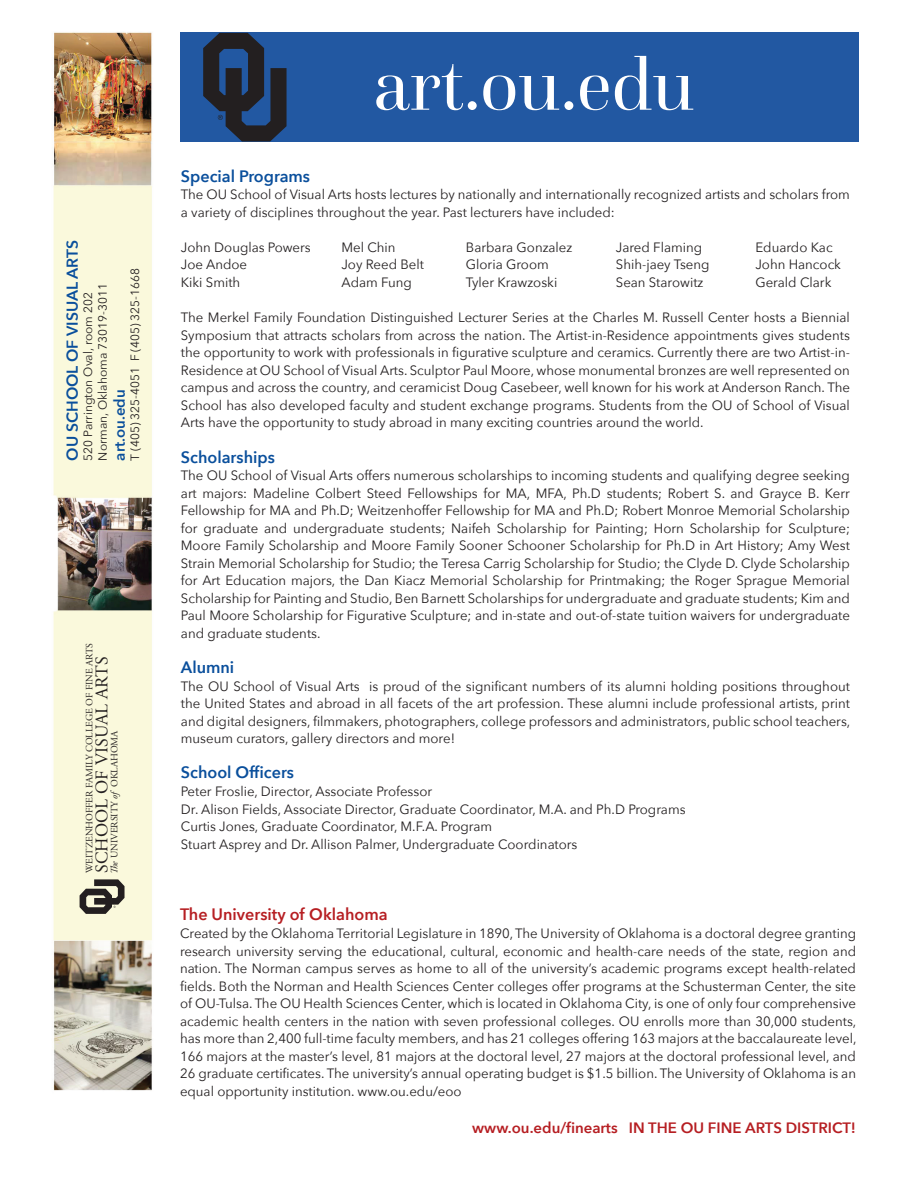
<style>
.page{position:relative;width:918px;height:1188px;background:#fff}
.page>*{position:absolute;margin:0;border:0;box-sizing:border-box;transform-origin:0 0}
.t1{font:75px "Questa Grande";color:#fff}
.t2{font:17.85px "Adobe Garamond Pro";letter-spacing:.01em;color:#231f20}
.t3{font:600 16.5px "Avenir Next";color:#0a4f9c}
.t4{font:600 16.5px "Avenir Next";color:#b61e22}
.t5{font:600 15.75px "Avenir Next";color:#0a4f9c}
.t6{font:600 15px "Avenir Next";color:#b61e22}
.t7{font:600 15px "Avenir Next";color:#0a4f9c}
.t8{font:13.5px/17.5px "Avenir Next";color:#231f20;text-align:justify}
.t9{font:12px/14.4px "Avenir Next";color:#231f20}
.t10{font:9.75px "Adobe Garamond Pro";color:#231f20}
.s1{font-style:italic}
</style>
<div class="page">
<img style="left:53px;top:32px;width:99px;height:1059px">
<div style="left:180px;top:33px;width:679px;height:109px;background:#2258a2"></div>
<svg style="left:203px;top:33px;width:84px;height:108px"></svg>
<svg style="left:80px;top:879px;width:45px;height:35px;background:#7e7b6f"></svg>
<p class="t5" style="left:59px;top:461px;width:222px;rotate:-90deg">OU SCHOOL OF VISUAL ARTS</p>
<p class="t9" style="left:127px;top:461px;width:194px;rotate:-90deg">T (405) 325-4051 F (405) 325-1668</p>
<p class="t9" style="left:80px;top:461px;width:179px;rotate:-90deg">520 Parrington Oval, room 202<br>Norman, Oklahoma 73019-3011</p>
<p class="t7" style="left:107px;top:461px;width:73px;rotate:-90deg">art.ou.edu</p>
<p class="t10" style="left:84px;top:873px;width:232px;rotate:-90deg">WEITZENHOFFER FAMILY COLLEGE OF FINE ARTS</p>
<h2 class="t2" style="left:91px;top:873px;width:219px;rotate:-90deg">SCHOOL OF VISUAL ARTS</h2>
<p class="t10" style="left:109px;top:874px;width:145px;rotate:-90deg"><span class="s1">The</span> UNIVERSITY <span class="s1">of</span> OKLAHOMA</p>
<h1 class="t1" style="left:374px;top:40px;width:322px">art.ou.edu</h1>
<p class="t3" style="left:181px;top:162px;width:131px">Special Programs</p>
<p class="t8" style="left:181px;top:185px;width:671px">The OU School of Visual Arts hosts lectures by nationally and internationally recognized artists and scholars from a variety of disciplines throughout the year. Past lecturers have included:</p>
<p class="t8" style="left:181px;top:238px;width:131px">John Douglas Powers</p>
<p class="t8" style="left:341px;top:238px;width:56px">Mel Chin</p>
<p class="t8" style="left:466px;top:238px;width:108px">Barbara Gonzalez</p>
<p class="t8" style="left:616px;top:238px;width:88px">Jared Flaming</p>
<p class="t8" style="left:755px;top:238px;width:79px">Eduardo Kac</p>
<p class="t8" style="left:181px;top:255px;width:68px">Joe Andoe</p>
<p class="t8" style="left:341px;top:255px;width:84px">Joy Reed Belt</p>
<p class="t8" style="left:466px;top:255px;width:84px">Gloria Groom</p>
<p class="t8" style="left:616px;top:255px;width:95px">Shih-jaey Tseng</p>
<p class="t8" style="left:755px;top:255px;width:87px">John Hancock</p>
<p class="t8" style="left:181px;top:273px;width:61px">Kiki Smith</p>
<p class="t8" style="left:341px;top:273px;width:72px">Adam Fung</p>
<p class="t8" style="left:466px;top:273px;width:93px">Tyler Krawzoski</p>
<p class="t8" style="left:616px;top:273px;width:89px">Sean Starowitz</p>
<p class="t8" style="left:755px;top:273px;width:78px">Gerald Clark</p>
<p class="t8" style="left:181px;top:308px;width:671px">The Merkel Family Foundation Distinguished Lecturer Series at the Charles M. Russell Center hosts a Biennial Symposium that attracts scholars from across the nation. The Artist-in-Residence appointments gives students the opportunity to work with professionals in figurative sculpture and ceramics. Currently there are two Artist-in-Residence at OU School of Visual Arts. Sculptor Paul Moore, whose monumental bronzes are well represented on campus and across the country, and ceramicist Doug Casebeer, well known for his work at Anderson Ranch. The School has also developed faculty and student exchange programs. Students from the OU of School of Visual Arts have the opportunity to study abroad in many exciting countries around the world.</p>
<p class="t3" style="left:181px;top:443px;width:95px">Scholarships</p>
<p class="t8" style="left:181px;top:466px;width:671px">The OU School of Visual Arts offers numerous scholarships to incoming students and qualifying degree seeking art majors: Madeline Colbert Steed Fellowships for MA, MFA, Ph.D students; Robert S. and Grayce B. Kerr Fellowship for MA and Ph.D; Weitzenhoffer Fellowship for MA and Ph.D; Robert Monroe Memorial Scholarship for graduate and undergraduate students; Naifeh Scholarship for Painting; Horn Scholarship for Sculpture; Moore Family Scholarship and Moore Family Sooner Schooner Scholarship for Ph.D in Art History; Amy West Strain Memorial Scholarship for Studio; the Teresa Carrig Scholarship for Studio; the Clyde D. Clyde Scholarship for Art Education majors, the Dan Kiacz Memorial Scholarship for Printmaking; the Roger Sprague Memorial Scholarship for Painting and Studio, Ben Barnett Scholarships for undergraduate and graduate students; Kim and Paul Moore Scholarship for Figurative Sculpture; and in-state and out-of-state tuition waivers for undergraduate and graduate students.</p>
<p class="t3" style="left:181px;top:653px;width:55px">Alumni</p>
<p class="t8" style="left:181px;top:677px;width:671px">The OU School of Visual Arts is proud of the significant numbers of its alumni holding positions throughout the United States and abroad in all facets of the art profession. These alumni include professional artists, print and digital designers, filmmakers, photographers, college professors and administrators, public school teachers, museum curators, gallery directors and more!</p>
<p class="t3" style="left:181px;top:759px;width:115px">School Officers</p>
<p class="t8" style="left:181px;top:782px;width:506px;text-align:left">Peter Froslie, Director, Associate Professor<br>Dr. Alison Fields, Associate Director, Graduate Coordinator, M.A. and Ph.D Programs Curtis Jones, Graduate Coordinator, M.F.A. Program<br>Stuart Asprey and Dr. Allison Palmer, Undergraduate Coordinators</p>
<p class="t4" style="left:180px;top:901px;width:209px">The University of Oklahoma</p>
<p class="t8" style="left:180px;top:924px;width:678px">Created by the Oklahoma Territorial Legislature in 1890, The University of Oklahoma is a doctoral degree granting research university serving the educational, cultural, economic and health-care needs of the state, region and nation. The Norman campus serves as home to all of the university’s academic programs except health-related fields. Both the Norman and Health Sciences Center colleges offer programs at the Schusterman Center, the site of OU-Tulsa. The OU Health Sciences Center, which is located in Oklahoma City, is one of only four comprehensive academic health centers in the nation with seven professional colleges. OU enrolls more than 30,000 students, has more than 2,400 full-time faculty members, and has 21 colleges offering 163 majors at the baccalaureate level, 166 majors at the master’s level, 81 majors at the doctoral level, 27 majors at the doctoral professional level, and 26 graduate certificates. The university’s annual operating budget is $1.5 billion. The University of Oklahoma is an equal opportunity institution. www.ou.edu/eoo</p>
<p class="t6" style="left:472px;top:1114px;width:385px">www.ou.edu/finearts IN THE OU FINE ARTS DISTRICT!</p>
</div>
